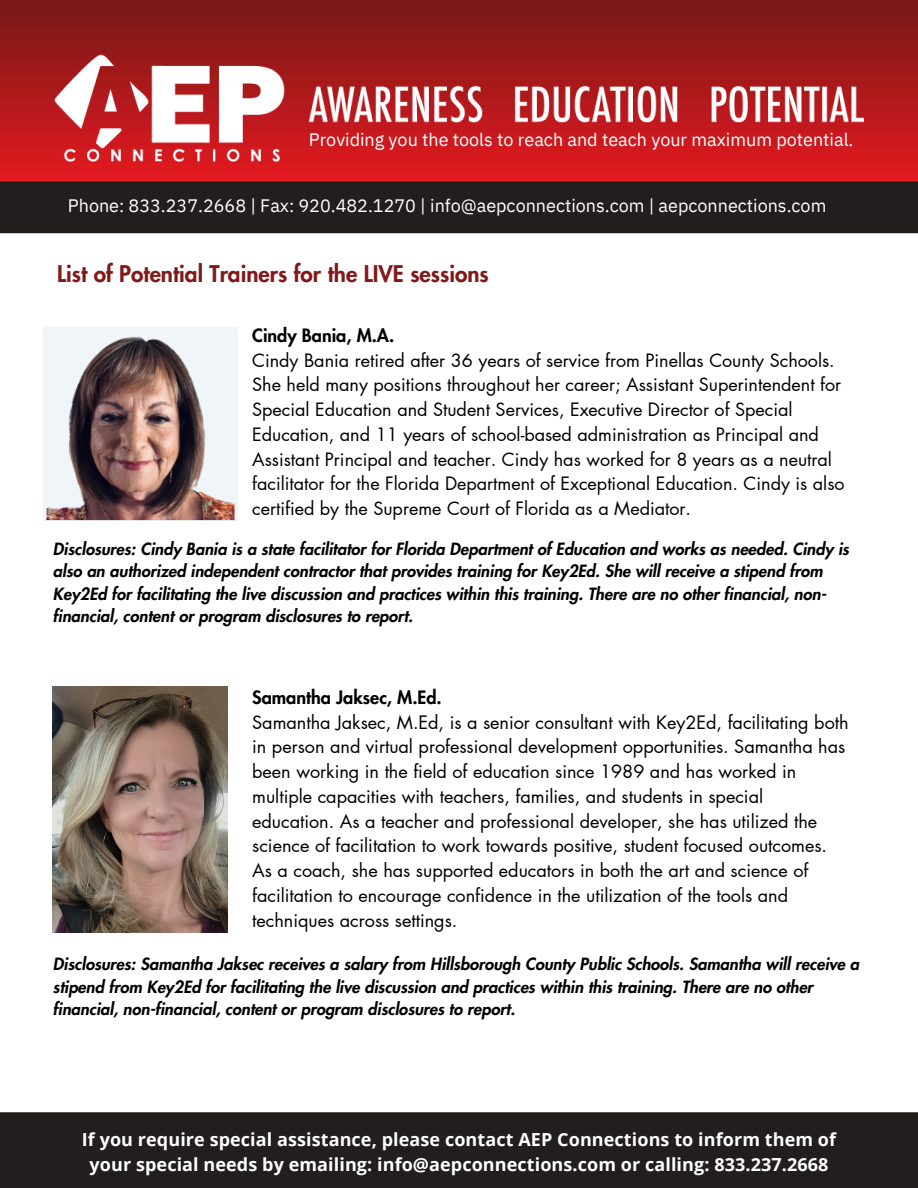
<style>
.page{position:relative;width:918px;height:1188px;background:#fff}
.page>*{position:absolute;margin:0;border:0;box-sizing:border-box;transform-origin:0 0}
.t1{font:800 22.5px "Futura LT Pro";color:#821919}
.t2{font:18px/24.8px "Futura LT Pro";color:#000}
.t3{font:700 18px/24.8px "Open Sans";letter-spacing:.005em;color:#fff;text-align:center}
.t4{font:18px "IBM Plex Sans";color:#fff}
.t5{font:800 18px "Futura LT Pro";color:#000}
.t6{font:italic 800 16.5px/22.5px "Futura LT Pro";color:#000}
</style>
<div class="page">
<img style="left:0;top:0;width:918px;height:1188px">
<img style="left:43px;top:326px;width:195px;height:194px">
<img style="left:53px;top:687px;width:174px;height:245px">
<p class="t4" style="left:309px;top:127px;width:546px">Providing you the tools to reach and teach your maximum potential.</p>
<h1 class="t4" style="left:68px;top:193px;width:760px">Phone: 833.237.2668 | Fax: 920.482.1270 | info@aepconnections.com | aepconnections.com</h1>
<p class="t1" style="left:57px;top:263px;width:433px">List of Potential Trainers for the LIVE sessions</p>
<p class="t5" style="left:252px;top:327px;width:144px">Cindy Bania, M.A.</p>
<p class="t2" style="left:252px;top:348px;width:594px">Cindy Bania retired after 36 years of service from Pinellas County Schools.<br>She held many positions throughout her career; Assistant Superintendent for Special Education and Student Services, Executive Director of Special Education, and 11 years of school-based administration as Principal and Assistant Principal and teacher. Cindy has worked for 8 years as a neutral facilitator for the Florida Department of Exceptional Education. Cindy is also certified by the Supreme Court of Florida as a Mediator.</p>
<h2 class="t6" style="left:53px;top:538px;width:797px">Disclosures: Cindy Bania is a state facilitator for Florida Department of Education and works as needed. Cindy is also an authorized independent contractor that provides training for Key2Ed. She will receive a stipend from Key2Ed for facilitating the live discussion and practices within this training. There are no other financial, non&shy;financial, content or program disclosures to report.</h2>
<p class="t5" style="left:252px;top:689px;width:191px">Samantha Jaksec, M.Ed.</p>
<h2 class="t2" style="left:252px;top:710px;width:598px">Samantha Jaksec, M.Ed, is a senior consultant with Key2Ed, facilitating both in person and virtual professional development opportunities. Samantha has been working in the field of education since 1989 and has worked in multiple capacities with teachers, families, and students in special education. As a teacher and professional developer, she has utilized the science of facilitation to work towards positive, student focused outcomes.<br>As a coach, she has supported educators in both the art and science of facilitation to encourage confidence in the utilization of the tools and techniques across settings.</h2>
<h2 class="t6" style="left:53px;top:954px;width:808px">Disclosures: Samantha Jaksec receives a salary from Hillsborough County Public Schools. Samantha will receive a stipend from Key2Ed for facilitating the live discussion and practices within this training. There are no other financial, non-financial, content or program disclosures to report.</h2>
<p class="t3" style="left:82px;top:1127px;width:756px">If you require special assistance, please contact AEP Connections to inform them of your special needs by emailing: info@aepconnections.com or calling: 833.237.2668</p>
</div>
